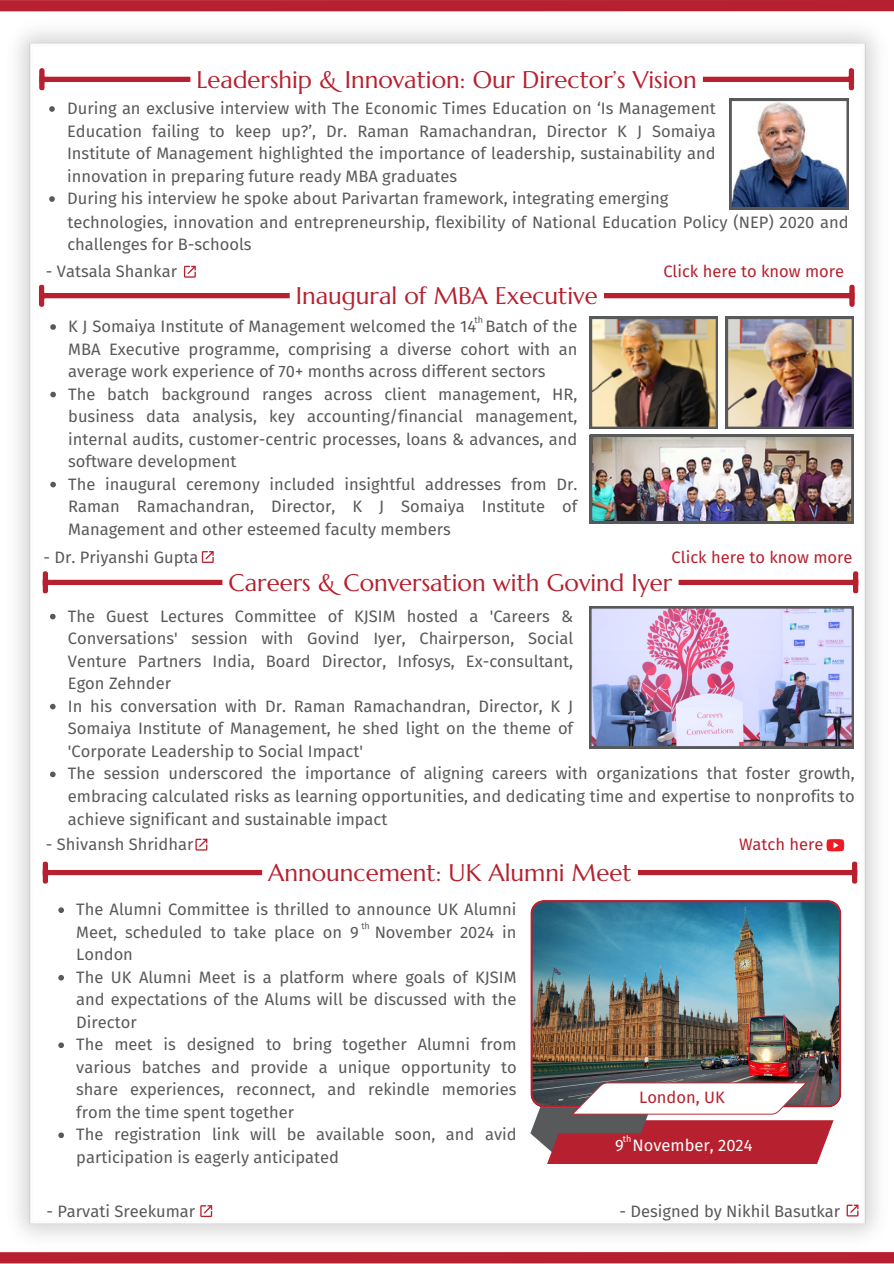
<style>
.page{position:relative;width:894px;height:1264px;background:#fff}
.page>*{position:absolute;margin:0;border:0;box-sizing:border-box;transform-origin:0 0}
.t1{font:24px "Marcellus";color:#b7202e}
.t2{font:16.5px/22.5px "Fira Sans";color:#58595b;text-align:justify}
.t3{font:16.5px "Fira Sans";color:#b7202e}
.t4{font:16.5px "Fira Sans";color:#fff}
.t5{font:9px "Fira Sans";color:#58595b}
.t6{font:9px "Fira Sans";color:#fff}
</style>
<div class="page">
<img style="left:0;top:11px;width:893px;height:1225px">
<div style="left:0;top:0;width:893px;height:11px;background:#b7202e"></div>
<div style="left:0;top:1251px;width:893px;height:12px;background:#b7202e"></div>
<svg style="left:202px;top:551px;width:12px;height:12px"></svg>
<svg style="left:44px;top:293px;width:804px;height:5px;fill:#b7202e"></svg>
<div style="left:39px;top:287px;width:5px;height:17px;background:#b7202e"></div>
<svg style="left:848px;top:287px;width:6px;height:17px"></svg>
<img style="left:589px;top:317px;width:128px;height:112px">
<div style="left:38px;top:696px;width:21px;height:19px;background:#fff"></div>
<svg style="left:48px;top:579px;width:804px;height:6px"></svg>
<div style="left:42px;top:574px;width:6px;height:17px;background:#b7202e"></div>
<div style="left:852px;top:574px;width:6px;height:17px;background:#b7202e"></div>
<img style="left:589px;top:606px;width:264px;height:142px">
<svg style="left:195px;top:838px;width:12px;height:12px"></svg>
<div style="left:821px;top:831px;width:27px;height:27px;background:#fff;border-radius:50%"></div>
<svg style="left:826px;top:839px;width:17px;height:12px"></svg>
<svg style="left:48px;top:869px;width:803px;height:6px"></svg>
<div style="left:42px;top:864px;width:6px;height:17px;background:#b7202e"></div>
<div style="left:851px;top:864px;width:6px;height:17px;background:#b7202e"></div>
<svg style="left:200px;top:1205px;width:12px;height:11px"></svg>
<img style="left:530px;top:900px;width:310px;height:207px">
<svg style="left:530px;top:1082px;width:303px;height:81px"></svg>
<div style="left:530px;top:1163px;width:318px;height:52px;background:#fff"></div>
<svg style="left:846px;top:1204px;width:12px;height:12px"></svg>
<img style="left:725px;top:317px;width:128px;height:112px">
<svg style="left:45px;top:76px;width:803px;height:6px"></svg>
<div style="left:39px;top:71px;width:6px;height:17px;background:#b7202e"></div>
<div style="left:848px;top:71px;width:5px;height:17px;background:#b7202e"></div>
<img style="left:729px;top:99px;width:119px;height:110px">
<svg style="left:184px;top:266px;width:12px;height:12px"></svg>
<img style="left:589px;top:435px;width:264px;height:88px">
<svg style="left:50px;top:324px;width:6px;height:6px"></svg>
<svg style="left:50px;top:392px;width:6px;height:5px"></svg>
<svg style="left:50px;top:482px;width:6px;height:5px"></svg>
<svg style="left:50px;top:613px;width:6px;height:6px"></svg>
<svg style="left:50px;top:703px;width:6px;height:6px"></svg>
<svg style="left:50px;top:771px;width:6px;height:6px"></svg>
<svg style="left:49px;top:106px;width:6px;height:6px"></svg>
<svg style="left:49px;top:196px;width:6px;height:6px"></svg>
<svg style="left:58px;top:907px;width:6px;height:6px"></svg>
<svg style="left:58px;top:974px;width:6px;height:6px"></svg>
<svg style="left:58px;top:1042px;width:6px;height:6px"></svg>
<svg style="left:58px;top:1132px;width:6px;height:6px"></svg>
<h1 class="t1" style="left:196px;top:64px;width:501px">Leadership &amp; Innovation: Our Director’s Vision</h1>
<p class="t2" style="left:67px;top:97px;width:650px">During an exclusive interview with The Economic Times Education on ‘Is Management Education failing to keep up?’, Dr. Raman Ramachandran, Director K J Somaiya Institute of Management highlighted the importance of leadership, sustainability and innovation in preparing future ready MBA graduates</p>
<p class="t2" style="left:67px;top:187px;width:602px">During his interview he spoke about Parivartan framework, integrating emerging</p>
<h1 class="t2" style="left:67px;top:211px;width:782px">technologies, innovation and entrepreneurship, flexibility of National Education Policy (NEP) 2020 and challenges for B-schools</h1>
<p class="t2" style="left:46px;top:260px;width:133px">- Vatsala Shankar</p>
<h1 class="t1" style="left:296px;top:281px;width:303px">Inaugural of MBA Executive</h1>
<p class="t5" style="left:474px;top:314px;width:10px">th</p>
<p class="t2" style="left:68px;top:315px;width:510px">K J Somaiya Institute of Management welcomed the 14 Batch of the MBA Executive programme, comprising a diverse cohort with an average work experience of 70+ months across different sectors</p>
<p class="t2" style="left:68px;top:383px;width:510px">The batch background ranges across client management, HR, business data analysis, key accounting/financial management, internal audits, customer-centric processes, loans &amp; advances, and software development</p>
<h1 class="t2" style="left:68px;top:473px;width:510px">The inaugural ceremony included insightful addresses from Dr.<br>Raman Ramachandran, Director, K J Somaiya Institute of Management and other esteemed faculty members</h1>
<p class="t2" style="left:44px;top:546px;width:156px">- Dr. Priyanshi Gupta</p>
<p class="t3" style="left:663px;top:262px;width:182px">Click here to know more</p>
<p class="t3" style="left:671px;top:547px;width:182px">Click here to know more</p>
<h1 class="t1" style="left:228px;top:567px;width:445px">Careers &amp; Conversation with Govind Iyer</h1>
<p class="t2" style="left:68px;top:605px;width:506px">The Guest Lectures Committee of KJSIM hosted a 'Careers &amp; Conversations' session with Govind Iyer, Chairperson, Social Venture Partners India, Board Director, Infosys, Ex-consultant, Egon Zehnder</p>
<p class="t2" style="left:68px;top:695px;width:506px">In his conversation with Dr. Raman Ramachandran, Director, K J Somaiya Institute of Management, he shed light on the theme of 'Corporate Leadership to Social Impact'</p>
<p class="t2" style="left:68px;top:762px;width:788px">The session underscored the importance of aligning careers with organizations that foster growth, embracing calculated risks as learning opportunities, and dedicating time and expertise to nonprofits to achieve significant and sustainable impact</p>
<h1 class="t2" style="left:46px;top:833px;width:149px">- Shivansh Shridhar</h1>
<p class="t3" style="left:738px;top:834px;width:86px">Watch here</p>
<h1 class="t1" style="left:268px;top:857px;width:365px">Announcement: UK Alumni Meet</h1>
<p class="t2" style="left:76px;top:898px;width:441px">The Alumni Committee is thrilled to announce UK Alumni Meet, scheduled to take place on 9 November 2024 in London</p>
<p class="t2" style="left:76px;top:966px;width:441px">The UK Alumni Meet is a platform where goals of KJSIM and expectations of the Alums will be discussed with the Director</p>
<p class="t2" style="left:76px;top:1033px;width:442px">The meet is designed to bring together Alumni from various batches and provide a unique opportunity to share experiences, reconnect, and rekindle memories from the time spent together</p>
<p class="t2" style="left:76px;top:1123px;width:441px">The registration link will be available soon, and avid participation is eagerly anticipated</p>
<p class="t5" style="left:361px;top:920px;width:10px">th</p>
<p class="t2" style="left:46px;top:1199px;width:150px">- Parvati Sreekumar</p>
<p class="t3" style="left:639px;top:1087px;width:87px">London, UK</p>
<p class="t4" style="left:615px;top:1135px;width:139px">9 November, 2024</p>
<h1 class="t6" style="left:622px;top:1133px;width:10px">th</h1>
<p class="t2" style="left:619px;top:1199px;width:222px">- Designed by Nikhil Basutkar</p>
</div>
